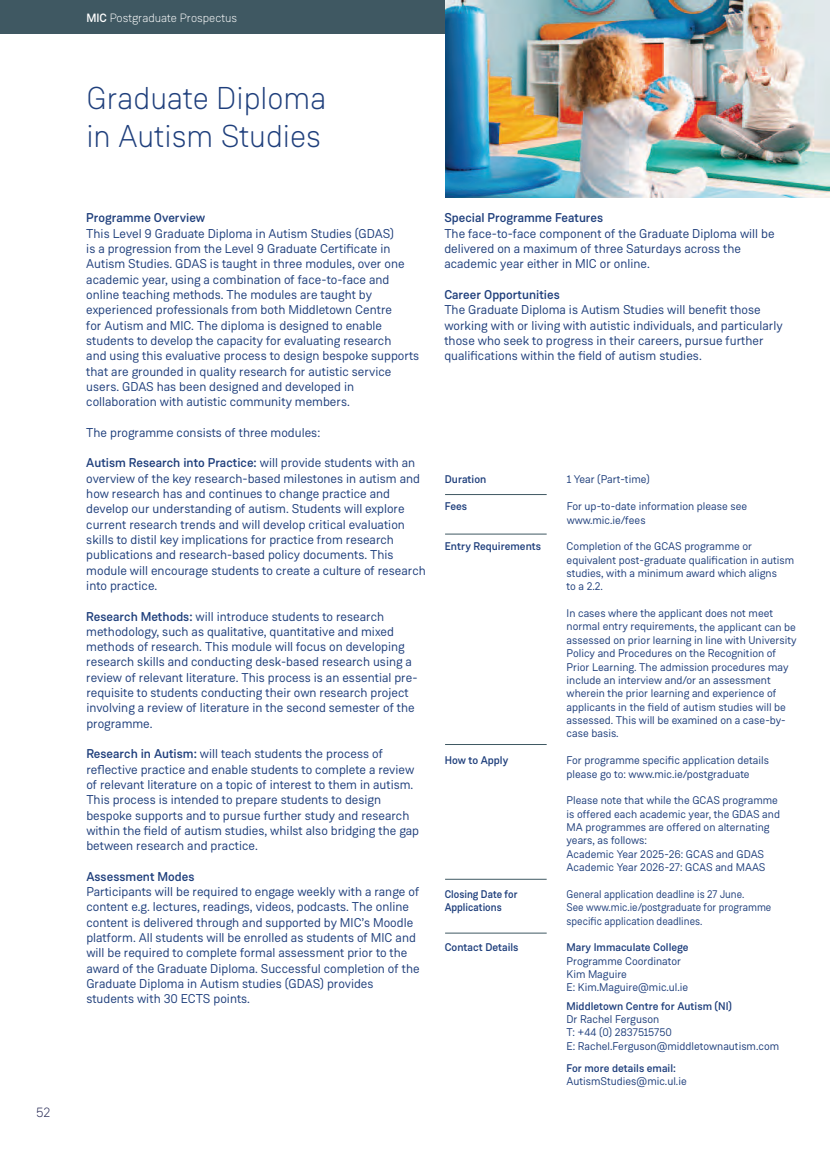
<style>
.page{position:relative;width:830px;height:1149px;background:#fff}
.page>*{position:absolute;margin:0;border:0;box-sizing:border-box;transform-origin:0 0}
.t1{font:300 31.5px/37.8px "Weissenhof Grotesk";color:#1f3f7c}
.t2{font:300 13.5px "Weissenhof Grotesk";color:#1e214e}
.t3{font:12.75px/15.3px "Weissenhof Grotesk";color:#1f3f7c}
.t4{font:500 12.75px "Weissenhof Grotesk";color:#1f3f7c}
.t5{font:300 12px "Weissenhof Grotesk";color:#fff}
.t6{font:11.1px/13.4px "Weissenhof Grotesk";color:#1f3f7c}
.t7{font:500 11.1px "Weissenhof Grotesk";color:#1f3f7c}
.t8{font:11.1px/13.4px "Weissenhof Grotesk";color:#1f3f7c;scale:.95 1}
.t9{font:500 11.1px "Weissenhof Grotesk";color:#1f3f7c;scale:.95 1}
.s1{font-weight:500}
</style>
<div class="page">
<div style="left:0;top:0;width:829px;height:34px;background:#3f5862"></div>
<img style="left:445px;top:0;width:384px;height:198px">
<hr style="left:445px;top:533px;width:101px;height:1px;background:#3f5862">
<hr style="left:445px;top:494px;width:101px;height:1px;background:#3f5862">
<hr style="left:445px;top:743px;width:101px;height:1px;background:#3f5862">
<hr style="left:445px;top:878px;width:101px;height:1px;background:#3f5862">
<hr style="left:445px;top:932px;width:101px;height:1px;background:#3f5862">
<p class="t2" style="left:36px;top:1106px;width:16px">52</p>
<p class="t5" style="left:86px;top:13px;width:152px"><span class="s1">MIC</span> Postgraduate Prospectus</p>
<h1 class="t1" style="left:86px;top:83px;width:241px">Graduate Diploma in Autism Studies</h1>
<p class="t4" style="left:86px;top:213px;width:120px">Programme Overview</p>
<p class="t3" style="left:86px;top:227px;width:334px">This Level 9 Graduate Diploma in Autism Studies (GDAS)<br>is a progression from the Level 9 Graduate Certificate in Autism Studies. GDAS is taught in three modules, over one academic year, using a combination of face-to-face and online teaching methods. The modules are taught by experienced professionals from both Middletown Centre<br>for Autism and MIC. The diploma is designed to enable students to develop the capacity for evaluating research<br>and using this evaluative process to design bespoke supports that are grounded in quality research for autistic service users. GDAS has been designed and developed in collaboration with autistic community members.</p>
<p class="t3" style="left:86px;top:426px;width:235px">The programme consists of three modules:</p>
<p class="t3" style="left:86px;top:456px;width:341px"><span class="s1">Autism Research into Practice:</span> will provide students with an overview of the key research-based milestones in autism and how research has and continues to change practice and develop our understanding of autism. Students will explore current research trends and will develop critical evaluation skills to distil key implications for practice from research publications and research-based policy documents. This module will encourage students to create a culture of research into practice.</p>
<p class="t3" style="left:86px;top:609px;width:332px"><span class="s1">Research Methods:</span> will introduce students to research methodology, such as qualitative, quantitative and mixed methods of research. This module will focus on developing research skills and conducting desk-based research using a review of relevant literature. This process is an essential pre&shy;requisite to students conducting their own research project involving a review of literature in the second semester of the programme.</p>
<p class="t3" style="left:86px;top:747px;width:334px"><span class="s1">Research in Autism:</span> will teach students the process of reflective practice and enable students to complete a review of relevant literature on a topic of interest to them in autism.<br>This process is intended to prepare students to design bespoke supports and to pursue further study and research within the field of autism studies, whilst also bridging the gap between research and practice.</p>
<p class="t4" style="left:86px;top:871px;width:110px">Assessment Modes</p>
<p class="t3" style="left:86px;top:885px;width:334px">Participants will be required to engage weekly with a range of content e.g. lectures, readings, videos, podcasts. The online content is delivered through and supported by MIC’s Moodle platform. All students will be enrolled as students of MIC and will be required to complete formal assessment prior to the award of the Graduate Diploma. Successful completion of the Graduate Diploma in Autism studies (GDAS) provides students with 30 ECTS points.</p>
<p class="t4" style="left:444px;top:213px;width:160px">Special Programme Features</p>
<p class="t3" style="left:444px;top:227px;width:331px">The face-to-face component of the Graduate Diploma will be delivered on a maximum of three Saturdays across the academic year either in MIC or online.</p>
<p class="t4" style="left:444px;top:290px;width:117px">Career Opportunities</p>
<p class="t3" style="left:444px;top:303px;width:339px">The Graduate Diploma is Autism Studies will benefit those working with or living with autistic individuals, and particularly those who seek to progress in their careers, pursue further qualifications within the field of autism studies.</p>
<p class="t7" style="left:444px;top:475px;width:43px">Duration</p>
<p class="t6" style="left:566px;top:474px;width:85px">1 Year (Part-time)</p>
<p class="t7" style="left:444px;top:502px;width:24px">Fees</p>
<p class="t6" style="left:566px;top:500px;width:182px">For up-to-date information please see www.mic.ie/fees</p>
<p class="t7" style="left:444px;top:542px;width:98px">Entry Requirements</p>
<p class="t6" style="left:566px;top:540px;width:229px">Completion of the GCAS programme or equivalent post-graduate qualification in autism studies, with a minimum award which aligns<br>to a 2.2.</p>
<p class="t6" style="left:566px;top:607px;width:231px">In cases where the applicant does not meet normal entry requirements, the applicant can be assessed on prior learning in line with University Policy and Procedures on the Recognition of Prior Learning. The admission procedures may include an interview and/or an assessment wherein the prior learning and experience of applicants in the field of autism studies will be assessed. This will be examined on a case-by&shy;case basis.</p>
<p class="t7" style="left:444px;top:756px;width:65px">How to Apply</p>
<p class="t6" style="left:566px;top:754px;width:204px">For programme specific application details please go to: www.mic.ie/postgraduate</p>
<p class="t6" style="left:566px;top:794px;width:215px">Please note that while the GCAS programme is offered each academic year, the GDAS and MA programmes are offered on alternating years, as follows:<br>Academic Year 2025-26: GCAS and GDAS Academic Year 2026-27: GCAS and MAAS</p>
<p class="t9" style="left:444px;top:889px;width:78px">Closing Date for</p>
<p class="t8" style="left:566px;top:888px;width:189px">General application deadline is 27 June.</p>
<p class="t9" style="left:444px;top:903px;width:62px">Applications</p>
<p class="t8" style="left:566px;top:901px;width:217px">See www.mic.ie/postgraduate for programme specific application deadlines.</p>
<p class="t7" style="left:444px;top:943px;width:75px">Contact Details</p>
<p class="t7" style="left:566px;top:943px;width:124px">Mary Immaculate College</p>
<p class="t6" style="left:566px;top:954px;width:123px">Programme Coordinator<br>Kim Maguire<br>E: Kim.Maguire@mic.ul.ie</p>
<p class="t7" style="left:566px;top:1001px;width:167px">Middletown Centre for Autism (NI)</p>
<p class="t6" style="left:566px;top:1013px;width:214px">Dr Rachel Ferguson<br>T: +44 (0) 2837515750<br>E: Rachel.Ferguson@middletownautism.com</p>
<p class="t7" style="left:566px;top:1063px;width:111px">For more details email:</p>
<p class="t6" style="left:566px;top:1075px;width:122px">AutismStudies@mic.ul.ie</p>
</div>
